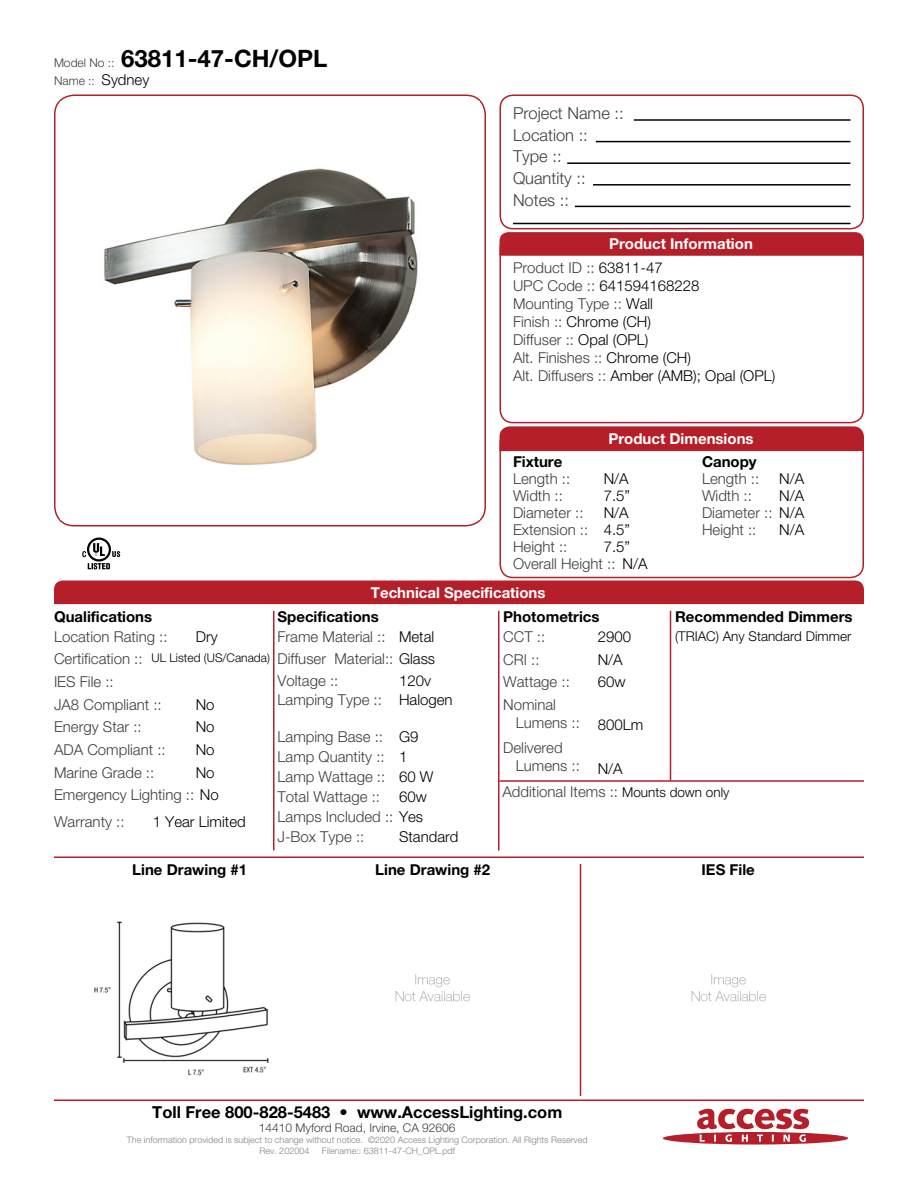
<style>
.page{position:relative;width:918px;height:1188px;background:#fff}
.page>*{position:absolute;margin:0;border:0;box-sizing:border-box;transform-origin:0 0}
.t1{font:700 24px "Helvetica Neue LT Std";color:#000001}
.Left_Justify{font:300 16.5px "Helvetica Neue LT Std";color:#3e3e3f}
.t2{font:700 16.5px "Helvetica Neue LT Std";color:#000001}
.Left_Justify-2{font:300 15px/18px "Helvetica Neue LT Std";color:#3e3e3f}
.Left_Justify-3{font:300 15px "Helvetica Neue LT Std";color:#000001}
.Left_Justify-4{font:700 15px "Helvetica Neue LT Std";color:#000001}
.t3{font:700 15px "Helvetica Neue LT Std";color:#fff}
.Left_Justify-5{font:300 13.5px "Helvetica Neue LT Std";color:#000001}
.t4{font:300 12px "Helvetica Neue LT Std";color:#3e3e3f}
.Left_Justify-6{font:300 12px "Helvetica Neue LT Std";color:#000001}
.t5{font:300 9px "Helvetica Neue LT Std";color:#808285}
.s1{font-weight:300;font-size:12px;color:#3e3e3f}
.s2{font-size:15px;color:#000001}
.s3{color:#000001}
.s4{color:#3e3e3f}
.s5{font-size:13.5px;color:#000001}
</style>
<div class="page">
<svg style="left:663px;top:1109px;width:185px;height:36px"></svg>
<div style="left:499px;top:94px;width:365px;height:135px;border:2px solid #b41f2a;border-radius:13px"></div>
<div style="left:499px;top:235px;width:365px;height:188px;border:2px solid #b41f2a;border-radius:13px"></div>
<div style="left:499px;top:430px;width:365px;height:148px;border:2px solid #b41f2a;border-radius:13px"></div>
<hr style="left:634px;top:119px;width:217px;height:2px;background:#000001">
<hr style="left:596px;top:141px;width:254px;height:1px;background:#000001">
<hr style="left:593px;top:184px;width:258px;height:2px;background:#000001">
<hr style="left:567px;top:162px;width:283px;height:2px;background:#000001">
<hr style="left:575px;top:206px;width:275px;height:1px;background:#000001">
<hr style="left:513px;top:223px;width:337px;height:1px;background:#000001">
<svg style="left:500px;top:232px;width:364px;height:24px;background:#b5232d"></svg>
<div style="left:500px;top:426px;width:364px;height:25px;background:#b41f2a"></div>
<div style="left:54px;top:580px;width:810px;height:24px;background:#b41f2a"></div>
<hr style="left:54px;top:856px;width:810px;height:2px;background:#b41f2a">
<hr style="left:54px;top:1100px;width:810px;height:1px;background:#b41f2a">
<hr style="left:670px;top:611px;width:1px;height:170px;background:#b41f2a">
<hr style="left:580px;top:864px;width:1px;height:232px;background:#b41f2a">
<hr style="left:498px;top:611px;width:2px;height:239px;background:#b41f2a">
<hr style="left:273px;top:611px;width:1px;height:239px;background:#b41f2a">
<div style="left:54px;top:94px;width:432px;height:432px;border:2px solid #b41f2a;border-radius:20px"></div>
<hr style="left:500px;top:780px;width:364px;height:2px;background:#b41f2a">
<img style="left:61px;top:168px;width:418px;height:352px">
<svg style="left:82px;top:538px;width:39px;height:32px"></svg>
<img style="left:94px;top:921px;width:175px;height:155px">
<img style="left:395px;top:974px;width:75px;height:28px">
<img style="left:691px;top:974px;width:75px;height:28px">
<p class="t1" style="left:54px;top:44px;width:275px"><span class="s1">Model No ::</span> 63811-47-CH/OPL</p>
<p class="t4" style="left:54px;top:73px;width:97px">Name :: <span class="s2">Sydney</span></p>
<p class="Left_Justify" style="left:513px;top:103px;width:112px">Project Name ::</p>
<p class="Left_Justify" style="left:513px;top:125px;width:76px">Location ::</p>
<p class="Left_Justify" style="left:513px;top:146px;width:50px">Type ::</p>
<p class="Left_Justify" style="left:513px;top:168px;width:74px">Quantity ::</p>
<p class="Left_Justify" style="left:513px;top:190px;width:57px">Notes ::</p>
<p class="t3" style="left:609px;top:235px;width:145px">Product Information</p>
<p class="Left_Justify-2" style="left:513px;top:259px;width:151px">Product ID :: <span class="s3">63811-47</span></p>
<p class="Left_Justify-3" style="left:513px;top:277px;width:188px"><span class="s4">UPC Code ::</span> 641594168228</p>
<p class="Left_Justify-2" style="left:513px;top:295px;width:142px">Mounting Type :: <span class="s3">Wall</span></p>
<p class="Left_Justify-3" style="left:513px;top:313px;width:140px"><span class="s4">Finish ::</span> Chrome (CH)</p>
<p class="Left_Justify-2" style="left:513px;top:331px;width:137px">Diffuser :: <span class="s3">Opal (OPL)</span></p>
<p class="Left_Justify-2" style="left:513px;top:349px;width:180px">Alt. Finishes :: <span class="s3">Chrome (CH)</span></p>
<p class="Left_Justify-3" style="left:513px;top:367px;width:264px"><span class="s4">Alt. Diffusers ::</span> Amber (AMB); Opal (OPL)</p>
<p class="t3" style="left:608px;top:429px;width:147px">Product Dimensions</p>
<p class="Left_Justify-4" style="left:513px;top:453px;width:51px">Fixture</p>
<p class="Left_Justify-4" style="left:702px;top:453px;width:56px">Canopy</p>
<p class="Left_Justify-2" style="left:513px;top:470px;width:59px">Length ::</p>
<p class="Left_Justify-3" style="left:604px;top:470px;width:27px">N/A</p>
<p class="Left_Justify-2" style="left:702px;top:470px;width:59px">Length ::</p>
<p class="Left_Justify-3" style="left:779px;top:470px;width:27px">N/A</p>
<p class="Left_Justify-2" style="left:513px;top:487px;width:51px">Width ::</p>
<p class="Left_Justify-2" style="left:513px;top:537px;width:56px">Height ::</p>
<p class="Left_Justify-3" style="left:779px;top:487px;width:27px">N/A</p>
<p class="Left_Justify-3" style="left:604px;top:487px;width:28px">7.5”</p>
<p class="Left_Justify-3" style="left:604px;top:537px;width:28px">7.5”</p>
<p class="Left_Justify-2" style="left:702px;top:487px;width:51px">Width ::</p>
<p class="Left_Justify-3" style="left:604px;top:504px;width:27px">N/A</p>
<p class="Left_Justify-2" style="left:702px;top:503px;width:104px">Diameter :: <span class="s3">N/A</span></p>
<p class="Left_Justify-3" style="left:604px;top:520px;width:28px">4.5”</p>
<p class="Left_Justify-3" style="left:779px;top:520px;width:27px">N/A</p>
<p class="Left_Justify-2" style="left:513px;top:503px;width:72px">Diameter ::</p>
<p class="Left_Justify-2" style="left:513px;top:520px;width:77px">Extension ::</p>
<p class="Left_Justify-2" style="left:702px;top:520px;width:56px">Height ::</p>
<p class="Left_Justify-2" style="left:513px;top:554px;width:104px">Overall Height ::</p>
<p class="Left_Justify-3" style="left:622px;top:554px;width:27px">N/A</p>
<p class="t3" style="left:371px;top:583px;width:176px">Technical Specifications</p>
<p class="Left_Justify-4" style="left:54px;top:607px;width:100px">Qualifications</p>
<p class="Left_Justify-4" style="left:503px;top:607px;width:98px">Photometrics</p>
<p class="Left_Justify-4" style="left:675px;top:607px;width:179px">Recommended Dimmers</p>
<p class="Left_Justify-4" style="left:278px;top:607px;width:103px">Specifications</p>
<p class="Left_Justify-3" style="left:196px;top:627px;width:23px">Dry</p>
<p class="Left_Justify-3" style="left:598px;top:627px;width:35px">2900</p>
<p class="Left_Justify-5" style="left:675px;top:628px;width:178px">(TRIAC) Any Standard Dimmer</p>
<p class="Left_Justify-3" style="left:598px;top:650px;width:27px">N/A</p>
<p class="Left_Justify-3" style="left:598px;top:673px;width:29px">60w</p>
<p class="Left_Justify-3" style="left:598px;top:716px;width:47px">800Lm</p>
<p class="Left_Justify-3" style="left:598px;top:759px;width:27px">N/A</p>
<p class="Left_Justify-2" style="left:54px;top:627px;width:115px">Location Rating ::</p>
<p class="Left_Justify-2" style="left:503px;top:627px;width:43px">CCT ::</p>
<p class="Left_Justify-2" style="left:503px;top:650px;width:38px">CRI ::</p>
<p class="Left_Justify-2" style="left:503px;top:673px;width:68px">Wattage ::</p>
<p class="Left_Justify-2" style="left:516px;top:695px;width:66px;text-indent:-13px">Nominal<br>Lumens ::</p>
<p class="Left_Justify-2" style="left:516px;top:738px;width:66px;text-indent:-13px">Delivered<br>Lumens ::</p>
<p class="Left_Justify-2" style="left:278px;top:627px;width:110px">Frame Material ::</p>
<p class="Left_Justify-2" style="left:278px;top:671px;width:62px">Voltage ::</p>
<p class="Left_Justify-3" style="left:399px;top:627px;width:37px">Metal</p>
<p class="Left_Justify-3" style="left:399px;top:671px;width:33px">120v</p>
<p class="Left_Justify-2" style="left:54px;top:650px;width:90px">Certification ::</p>
<p class="Left_Justify-2" style="left:54px;top:695px;width:109px">JA8 Compliant ::</p>
<p class="Left_Justify-2" style="left:278px;top:650px;width:159px">Diffuser Material:: <span class="s3">Glass</span></p>
<p class="Left_Justify-2" style="left:278px;top:691px;width:106px">Lamping Type ::</p>
<p class="Left_Justify-2" style="left:278px;top:727px;width:107px">Lamping Base ::</p>
<p class="Left_Justify-2" style="left:278px;top:747px;width:109px">Lamp Quantity ::</p>
<p class="Left_Justify-2" style="left:278px;top:767px;width:109px">Lamp Wattage ::</p>
<p class="Left_Justify-2" style="left:278px;top:787px;width:104px">Total Wattage ::</p>
<p class="Left_Justify-2" style="left:278px;top:808px;width:147px">Lamps Included :: <span class="s3">Yes</span></p>
<p class="Left_Justify-2" style="left:278px;top:828px;width:88px">J-Box Type ::</p>
<p class="Left_Justify-6" style="left:152px;top:651px;width:120px">UL Listed (US/Canada)</p>
<p class="Left_Justify-3" style="left:196px;top:695px;width:20px">No</p>
<p class="Left_Justify-3" style="left:196px;top:718px;width:20px">No</p>
<p class="Left_Justify-3" style="left:196px;top:741px;width:20px">No</p>
<p class="Left_Justify-3" style="left:196px;top:763px;width:20px">No</p>
<p class="Left_Justify-2" style="left:54px;top:673px;width:61px">IES File ::</p>
<p class="Left_Justify-2" style="left:54px;top:718px;width:89px">Energy Star ::</p>
<p class="Left_Justify-2" style="left:54px;top:740px;width:113px">ADA Compliant ::</p>
<p class="Left_Justify-2" style="left:54px;top:763px;width:102px">Marine Grade ::</p>
<p class="Left_Justify-2" style="left:54px;top:786px;width:166px">Emergency Lighting :: <span class="s3">No</span></p>
<p class="Left_Justify-3" style="left:399px;top:691px;width:55px">Halogen</p>
<p class="Left_Justify-3" style="left:399px;top:727px;width:21px">G9</p>
<p class="Left_Justify-3" style="left:399px;top:747px;width:10px">1</p>
<p class="Left_Justify-3" style="left:399px;top:767px;width:36px">60 W</p>
<p class="Left_Justify-3" style="left:399px;top:788px;width:29px">60w</p>
<p class="Left_Justify-2" style="left:502px;top:782px;width:228px">Additional Items :: <span class="s5">Mounts down only</span></p>
<p class="Left_Justify-2" style="left:54px;top:813px;width:72px">Warranty ::</p>
<p class="Left_Justify-3" style="left:153px;top:813px;width:95px">1 Year Limited</p>
<p class="Left_Justify-3" style="left:399px;top:828px;width:61px">Standard</p>
<p class="Left_Justify-4" style="left:132px;top:860px;width:116px">Line Drawing #1</p>
<p class="Left_Justify-4" style="left:375px;top:860px;width:116px">Line Drawing #2</p>
<p class="Left_Justify-4" style="left:702px;top:860px;width:55px">IES File</p>
<p class="t2" style="left:152px;top:1101px;width:412px">Toll Free 800-828-5483 • www.AccessLighting.com</p>
<p class="t4" style="left:259px;top:1120px;width:198px">14410 Myford Road, Irvine, CA 92606</p>
<p class="t5" style="left:127px;top:1134px;width:462px">The information provided is subject to change without notice. ©2020 Access Lighting Corporation. All Rights Reserved</p>
<p class="t5" style="left:259px;top:1145px;width:51px">Rev. 202004</p>
<p class="t5" style="left:322px;top:1145px;width:135px">Filename:: 63811-47-CH_OPL.pdf</p>
</div>
